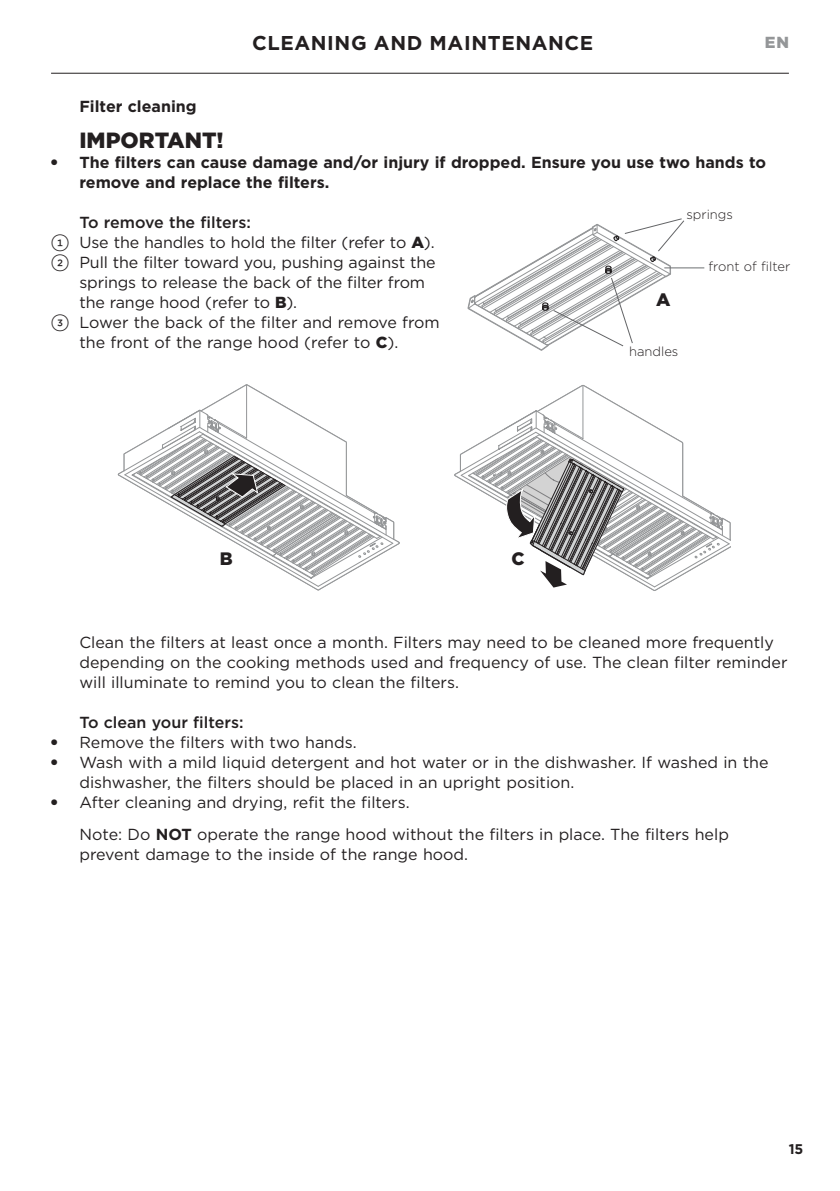
<style>
.page{position:relative;width:840px;height:1191px;background:#fff}
.page>*{position:absolute;margin:0;border:0;box-sizing:border-box;transform-origin:0 0}
.t1{font:900 22px "Gotham";color:#231f20}
.t2{font:700 20px "Gotham";letter-spacing:.03em;color:#231f20}
.t3{font:900 18px "Gotham";color:#231f20}
.t4{font:16px/20px "Gotham";color:#231f20}
.t5{font:700 16px/20px "Gotham";color:#231f20}
.t6{font:500 16px "Gotham";color:#231f20}
.t7{font:900 16px "Gotham";color:#949698}
.t8{font:700 14px "Gotham";color:#231f20}
.t9{font:300 13px "Gotham";color:#231f20}
.s1{font-family:"Gotham FP Nos";font-weight:500;font-size:18px}
.s2{font-weight:900}
.s3{font-weight:700}
</style>
<div class="page">
<hr style="left:51px;top:73px;width:737px;height:1px;background:#231f20">
<svg style="left:118px;top:384px;width:281px;height:206px"></svg>
<hr style="left:246px;top:385px;width:1px;height:53px;background:#949698">
<svg style="left:454px;top:385px;width:208px;height:206px"></svg>
<hr style="left:582px;top:385px;width:1px;height:53px;background:#949698">
<svg style="left:123px;top:409px;width:271px;height:178px"></svg>
<svg style="left:459px;top:410px;width:271px;height:177px"></svg>
<svg style="left:467px;top:218px;width:218px;height:133px"></svg>
<hr style="left:664px;top:267px;width:40px;height:1px;background:#6d6f71">
<p class="t2" style="left:252px;top:30px;width:342px">CLEANING AND MAINTENANCE</p>
<p class="t7" style="left:764px;top:31px;width:26px">EN</p>
<p class="t5" style="left:79px;top:96px;width:119px">Filter cleaning</p>
<h1 class="t1" style="left:79px;top:125px;width:146px">IMPORTANT!</h1>
<p class="t5" style="left:79px;top:152px;width:687px;text-indent:-28px">● The filters can cause damage and/or injury if dropped. Ensure you use two hands to remove and replace the filters.</p>
<p class="t6" style="left:79px;top:212px;width:173px">To remove the filters:</p>
<p class="t4" style="left:51px;top:232px;width:385px"><span class="s1">1</span> Use the handles to hold the filter (refer to <span class="s2">A</span>).</p>
<p class="t4" style="left:51px;top:252px;width:386px"><span class="s1">2</span> Pull the filter toward you, pushing against the</p>
<p class="t4" style="left:79px;top:272px;width:347px">springs to release the back of the filter from</p>
<p class="t4" style="left:79px;top:292px;width:219px">the range hood (refer to <span class="s2">B</span>).</p>
<p class="t4" style="left:51px;top:312px;width:390px"><span class="s1">3</span> Lower the back of the filter and remove from</p>
<p class="t4" style="left:79px;top:332px;width:320px">the front of the range hood (refer to <span class="s2">C</span>).</p>
<p class="t9" style="left:686px;top:206px;width:48px">springs</p>
<p class="t9" style="left:708px;top:258px;width:83px">front of filter</p>
<p class="t3" style="left:655px;top:287px;width:16px">A</p>
<p class="t9" style="left:628px;top:343px;width:51px">handles</p>
<p class="t3" style="left:220px;top:546px;width:14px">B</p>
<p class="t3" style="left:511px;top:546px;width:15px">C</p>
<p class="t4" style="left:79px;top:632px;width:709px">Clean the filters at least once a month. Filters may need to be cleaned more frequently depending on the cooking methods used and frequency of use. The clean filter reminder will illuminate to remind you to clean the filters.</p>
<p class="t6" style="left:79px;top:712px;width:165px">To clean your filters:</p>
<p class="t4" style="left:51px;top:732px;width:307px">● Remove the filters with two hands.</p>
<p class="t4" style="left:79px;top:752px;width:690px;text-indent:-28px">● Wash with a mild liquid detergent and hot water or in the dishwasher. If washed in the dishwasher, the filters should be placed in an upright position.</p>
<p class="t4" style="left:79px;top:786px;width:650px;line-height:31.4px;text-indent:-28px">● After cleaning and drying, refit the filters.<br>Note: Do <span class="s3">NOT</span> operate the range hood without the filters in place. The filters help</p>
<p class="t4" style="left:79px;top:843px;width:390px">prevent damage to the inside of the range hood.</p>
<p class="t8" style="left:788px;top:1139px;width:16px">15</p>
</div>
